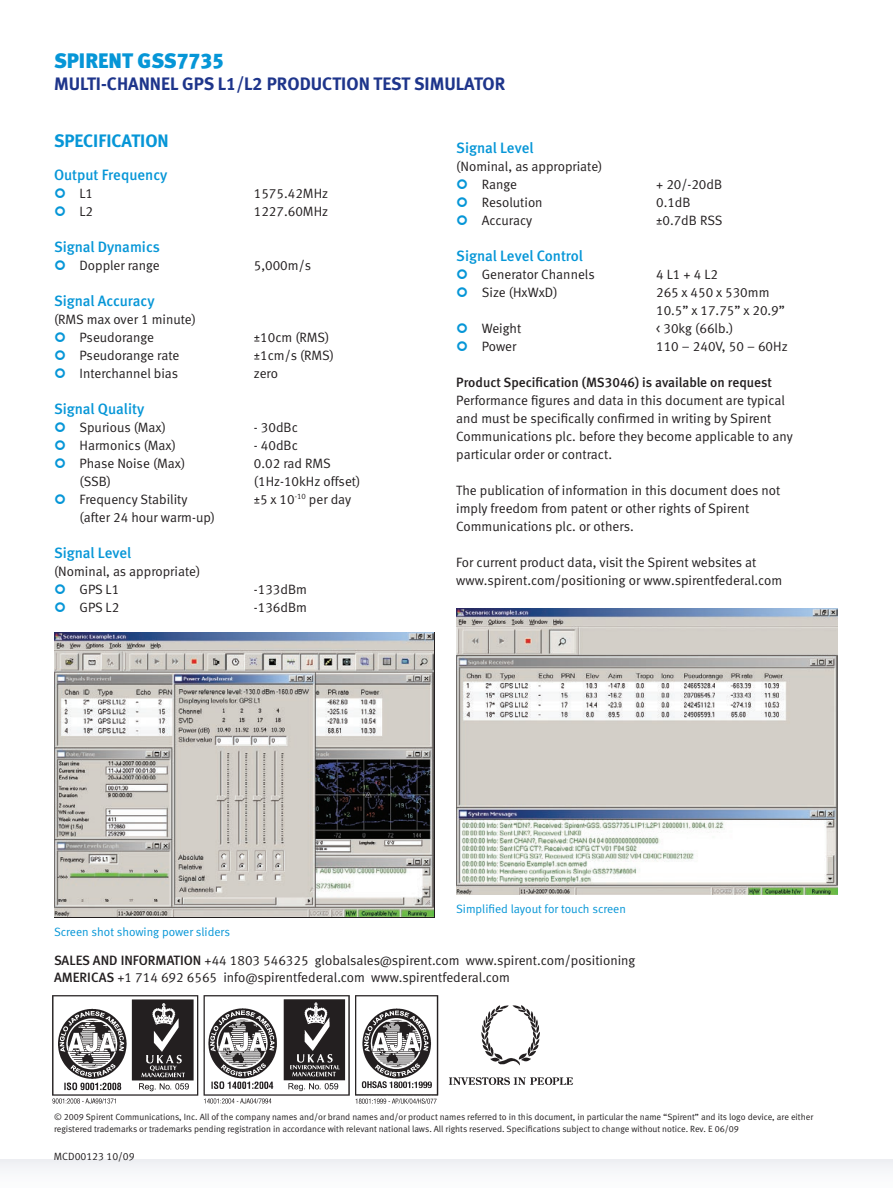
<style>
.page{position:relative;width:893px;height:1188px;background:#fff}
.page>*{position:absolute;margin:0;border:0;box-sizing:border-box;transform-origin:0 0}
.t1{font:21px "Meta Black LF";color:#0696d7}
.t2{font:18px "Meta Bold LF";color:#1e358b}
.t3{font:18px "Meta Bold LF";color:#0696d7}
.t4{font:15px "Meta Medium LF";color:#0696d7}
.t5{font:13.5px/18px "Meta Normal LF";color:#231f20}
.t6{font:13.5px "Meta Medium LF";color:#231f20}
.t7{font:12px "Meta Normal LF";color:#0696d7}
.t8{font:10.5px "Meta Normal LF";color:#231f20}
.t9{font:9px/12px "Meta Normal LF";color:#231f20}
.s1{font-family:"Meta Medium LF"}
</style>
<div class="page">
<img style="left:54px;top:632px;width:379px;height:285px">
<img style="left:456px;top:608px;width:382px;height:286px">
<img style="left:52px;top:995px;width:522px;height:109px">
<h1 class="t1" style="left:54px;top:48px;width:171px">SPIRENT GSS7735</h1>
<h2 class="t2" style="left:54px;top:73px;width:140px">MULTI-CHANNEL GPS</h2>
<h2 class="t2" style="left:218px;top:73px;width:289px">L1/L2 PRODUCTION TEST SIMULATOR</h2>
<h2 class="t3" style="left:54px;top:130px;width:62px">SPECI FICATION</h2>
<p class="t4" style="left:54px;top:166px;width:115px">Output Frequency</p>
<p class="t5" style="left:80px;top:184px;width:15px">L1</p>
<p class="t5" style="left:254px;top:184px;width:76px">1575.42MHz</p>
<p class="t5" style="left:80px;top:202px;width:15px">L2</p>
<p class="t5" style="left:254px;top:202px;width:76px">1227.60MHz</p>
<p class="t4" style="left:54px;top:238px;width:107px">Signal Dynamics</p>
<p class="t5" style="left:80px;top:256px;width:82px">Doppler range</p>
<p class="t5" style="left:254px;top:256px;width:59px">5,000m/s</p>
<p class="t4" style="left:54px;top:292px;width:102px">Signal Accuracy</p>
<p class="t5" style="left:80px;top:310px;width:118px;text-indent:-26px">(RMS max over 1 minute)<br>Pseudorange</p>
<p class="t5" style="left:254px;top:328px;width:77px">±10cm (RMS)</p>
<p class="t5" style="left:80px;top:346px;width:101px">Pseudorange rate</p>
<p class="t5" style="left:254px;top:346px;width:82px">±1cm/s (RMS)</p>
<p class="t5" style="left:80px;top:364px;width:100px">Interchannel bias</p>
<p class="t5" style="left:254px;top:364px;width:26px">zero</p>
<p class="t4" style="left:54px;top:400px;width:92px">Signal Quality</p>
<p class="t5" style="left:80px;top:418px;width:88px">Spurious (Max)</p>
<p class="t5" style="left:254px;top:418px;width:46px">- 30dBc</p>
<p class="t5" style="left:80px;top:436px;width:98px">Harmonics (Max)</p>
<p class="t5" style="left:254px;top:436px;width:46px">- 40dBc</p>
<p class="t5" style="left:80px;top:454px;width:107px">Phase Noise (Max)</p>
<p class="t5" style="left:254px;top:454px;width:78px">0.02 rad RMS</p>
<p class="t5" style="left:80px;top:472px;width:33px">(SSB)</p>
<p class="t5" style="left:254px;top:472px;width:108px">(1Hz-10kHz offset)</p>
<p class="t5" style="left:80px;top:490px;width:110px">Frequency Stability</p>
<p class="t5" style="left:254px;top:490px;width:99px">±5 x 10<sup>-10</sup> per day</p>
<p class="t5" style="left:80px;top:508px;width:137px">(after 24 hour warm-up)</p>
<p class="t4" style="left:54px;top:544px;width:79px">Signal Level</p>
<p class="t5" style="left:80px;top:562px;width:122px;text-indent:-26px">(Nominal, as appropriate)<br>GPS L1</p>
<p class="t5" style="left:254px;top:580px;width:55px">-133dBm</p>
<p class="t5" style="left:80px;top:598px;width:41px">GPS L2</p>
<p class="t5" style="left:254px;top:598px;width:55px">-136dBm</p>
<p class="t4" style="left:456px;top:139px;width:79px">Signal Level</p>
<p class="t5" style="left:482px;top:157px;width:122px;text-indent:-26px">(Nominal, as appropriate)<br>Range</p>
<p class="t5" style="left:656px;top:175px;width:68px">+ 20/-20dB</p>
<p class="t5" style="left:482px;top:193px;width:62px">Resolution</p>
<p class="t5" style="left:656px;top:193px;width:36px">0.1dB</p>
<p class="t5" style="left:482px;top:211px;width:52px">Accuracy</p>
<p class="t5" style="left:656px;top:211px;width:68px">±0.7dB RSS</p>
<p class="t4" style="left:456px;top:247px;width:128px">Signal Level Control</p>
<p class="t5" style="left:482px;top:265px;width:114px">Generator Channels</p>
<p class="t5" style="left:656px;top:265px;width:64px">4 L1 + 4 L2</p>
<p class="t5" style="left:482px;top:283px;width:77px">Size (HxWxD)</p>
<p class="t5" style="left:656px;top:283px;width:130px">265 x 450 x 530mm<br>10.5” x 17.75” x 20.9”</p>
<p class="t5" style="left:482px;top:319px;width:41px">Weight</p>
<p class="t5" style="left:656px;top:319px;width:79px">&lt; 30kg (66lb.)</p>
<p class="t5" style="left:482px;top:337px;width:36px">Power</p>
<p class="t5" style="left:656px;top:337px;width:133px">110 – 240V, 50 – 60Hz</p>
<p class="t6" style="left:456px;top:375px;width:317px">Product Specification (MS3046) is available on request</p>
<p class="t5" style="left:456px;top:391px;width:338px">Performance figures and data in this document are typical and must be specifically confirmed in writing by Spirent Communications plc. before they become applicable to any particular order or contract.</p>
<p class="t5" style="left:456px;top:481px;width:325px">The publication of information in this document does not imply freedom from patent or other rights of Spirent<br>Communications plc. or others.</p>
<p class="t5" style="left:456px;top:553px;width:327px">For current product data, visit the Spirent websites at www.spirent.com/positioning or www.spirentfederal.com</p>
<p class="t7" style="left:456px;top:902px;width:171px">Simplified layout for touch screen</p>
<p class="t5" style="left:54px;top:952px;width:583px;line-height:16.2px"><span class="s1">SALES AND INFORMATION</span> +44 1803 546325 globalsales@spirent.com www.spirent.com/positioning<br><span class="s1">AMERICAS</span> +1 714 692 6565 info@spirentfederal.com www.spirentfederal.com</p>
<p class="t7" style="left:54px;top:925px;width:177px">Screen shot showing power sliders</p>
<p class="t9" style="left:54px;top:1111px;width:761px">© 2009 Spirent Communications, Inc. All of the company names and/or brand names and/or product names referred to in this document, in particular the name “Spirent” and its logo device, are either registered trademarks or trademarks pending registration in accordance with relevant national laws. All rights reserved. Specifications subject to change without notice. Rev. E 06/09</p>
<p class="t8" style="left:54px;top:1150px;width:82px">MCD00123 10/09</p>
</div>
